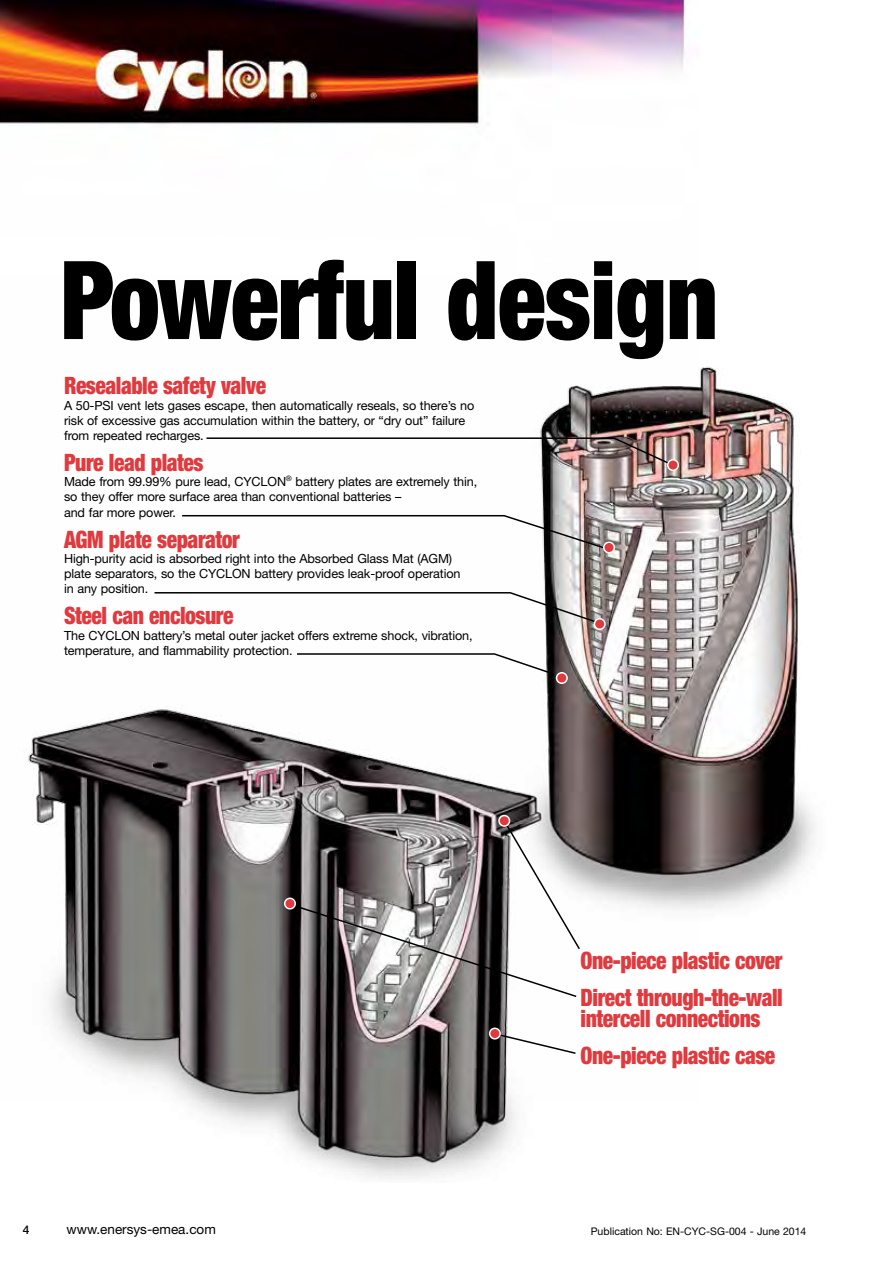
<style>
.page{position:relative;width:893px;height:1263px;background:#fff}
.page>*{position:absolute;margin:0;border:0;box-sizing:border-box;transform-origin:0 0}
.t1{font:900 condensed 109.05px "Helvetica Neue";letter-spacing:-.01em;color:#000;scale:.92 1}
.t2{font:900 condensed 24px/37px "Helvetica Neue";letter-spacing:-.02em;color:#e03a3e;scale:.9 1}
.t3{font:13.5px "Helvetica Neue";color:#000}
.t4{font:12.6px/15.1px "Helvetica Neue";letter-spacing:-.01em;color:#000}
.t5{font:500 12px "Helvetica Neue";color:#000}
.t6{font:10.5px "Helvetica Neue";color:#000}
</style>
<div class="page">
<img style="left:0;top:0;width:689px;height:128px">
<img style="left:26px;top:366px;width:789px;height:813px">
<svg style="left:205px;top:437px;width:471px;height:30px"></svg>
<svg style="left:181px;top:514px;width:428px;height:37px"></svg>
<svg style="left:153px;top:591px;width:447px;height:34px"></svg>
<svg style="left:296px;top:652px;width:260px;height:24px"></svg>
<div style="left:668px;top:460px;width:10px;height:10px;background:#e03a3e;border-radius:50%"></div>
<div style="left:667px;top:459px;width:12px;height:12px;border:2px solid #fff;border-radius:50%"></div>
<div style="left:604px;top:542px;width:10px;height:11px;background:#e03a3e;border-radius:50%"></div>
<div style="left:603px;top:541px;width:12px;height:12px;border:2px solid #fff;border-radius:50%"></div>
<div style="left:594px;top:619px;width:11px;height:10px;background:#e03a3e;border-radius:50%"></div>
<div style="left:594px;top:618px;width:12px;height:12px;border:2px solid #fff;border-radius:50%"></div>
<div style="left:557px;top:673px;width:10px;height:10px;background:#e03a3e;border-radius:50%"></div>
<div style="left:556px;top:672px;width:12px;height:12px;border:2px solid #fff;border-radius:50%"></div>
<svg style="left:289px;top:820px;width:292px;height:178px"></svg>
<svg style="left:492px;top:1032px;width:85px;height:23px"></svg>
<div style="left:499px;top:815px;width:10px;height:11px;background:#e03a3e;border-radius:50%"></div>
<div style="left:498px;top:815px;width:12px;height:12px;border:2px solid #fff;border-radius:50%"></div>
<div style="left:285px;top:898px;width:10px;height:11px;background:#e03a3e;border-radius:50%"></div>
<div style="left:284px;top:897px;width:12px;height:12px;border:2px solid #fff;border-radius:50%"></div>
<div style="left:490px;top:1028px;width:10px;height:11px;background:#e03a3e;border-radius:50%"></div>
<div style="left:489px;top:1027px;width:12px;height:12px;border:2px solid #fff;border-radius:50%"></div>
<h1 class="t1" style="left:60px;top:233px;width:717px">Powerful design</h1>
<h2 class="t2" style="left:64px;top:367px;width:226px">Resealable safety valve</h2>
<p class="t4" style="left:64px;top:397px;width:412px">A 50-PSI vent lets gases escape, then automatically reseals, so there’s no risk of excessive gas accumulation within the battery, or “dry out” failure from repeated recharges.</p>
<h2 class="t2" style="left:64px;top:444px;width:157px">Pure lead plates</h2>
<p class="t4" style="left:64px;top:474px;width:415px">Made from 99.99% pure lead, CYCLON<sup>®</sup> battery plates are extremely thin, so they offer more surface area than conventional batteries –<br>and far more power.</p>
<h2 class="t2" style="left:64px;top:520px;width:197px">AGM plate separator</h2>
<p class="t4" style="left:64px;top:551px;width:398px">High-purity acid is absorbed right into the Absorbed Glass Mat (AGM) plate separators, so the CYCLON battery provides leak-proof operation in any position.</p>
<h2 class="t2" style="left:64px;top:597px;width:190px">Steel can enclosure</h2>
<p class="t4" style="left:64px;top:627px;width:410px">The CYCLON battery’s metal outer jacket offers extreme shock, vibration, temperature, and flammability protection.</p>
<h2 class="t2" style="left:581px;top:941px;width:226px">One-piece plastic cover<br>Direct through-the-wall</h2>
<h2 class="t2" style="left:581px;top:999px;width:218px">intercell connections<br>One-piece plastic case</h2>
<p class="t5" style="left:23px;top:1223px;width:8px">4</p>
<p class="t3" style="left:67px;top:1221px;width:151px">www.enersys-emea.com</p>
<p class="t6" style="left:591px;top:1225px;width:217px">Publication No: EN-CYC-SG-004 - June 2014</p>
</div>
